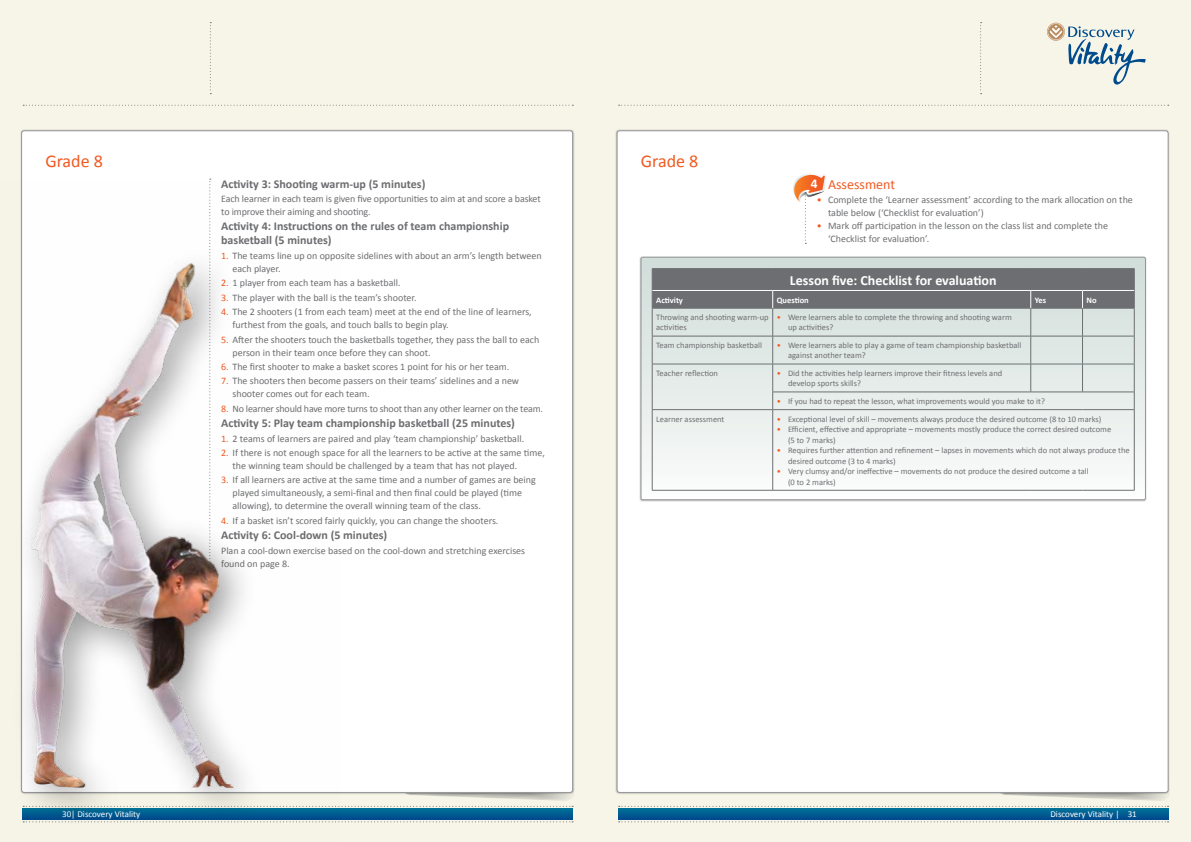
<style>
.page{position:relative;width:1191px;height:842px;background:#fff}
.page>*{position:absolute;margin:0;border:0;box-sizing:border-box;transform-origin:0 0}
.t1{font:18px "Calibri";color:#f15a22}
.t2{font:700 14px "Calibri";color:#fff}
.t3{font:14px "Calibri";color:#f15a22}
.t4{font:700 13.4px "Calibri";color:#fff}
.t5{font:700 12px/14px "Calibri";color:#6d6e71}
.t6{font:10px/13px "Calibri";color:#6d6e71}
.t7{font:10px "Calibri";letter-spacing:-.02em;color:#6d6e71}
.t8{font:9px "Calibri";color:#fff}
.t9{font:8.5px/10.2px "Calibri";color:#6d6e71}
.t10{font:700 8.5px "Calibri";color:#fff}
.s1{color:#f15a22}
</style>
<div class="page">
<div style="left:0;top:0;width:595px;height:842px;background:#f7f5e8"></div>
<svg style="left:341px;top:821px;width:232px;height:1px"></svg>
<svg style="left:341px;top:806px;width:232px;height:1px"></svg>
<svg style="left:341px;top:808px;width:232px;height:11px;background:#005f92"></svg>
<div style="left:595px;top:0;width:596px;height:842px;background:#f7f5e8"></div>
<svg style="left:618px;top:821px;width:550px;height:1px"></svg>
<svg style="left:618px;top:806px;width:550px;height:1px"></svg>
<svg style="left:618px;top:808px;width:550px;height:11px;background:#005f92"></svg>
<svg style="left:618px;top:105px;width:550px;height:1px"></svg>
<svg style="left:23px;top:105px;width:550px;height:1px"></svg>
<svg style="left:980px;top:22px;width:1px;height:72px"></svg>
<svg style="left:210px;top:22px;width:1px;height:72px"></svg>
<svg style="left:1047px;top:23px;width:98px;height:62px"></svg>
<div style="left:22px;top:131px;width:550px;height:661px;background:#fff;border-radius:3px"></div>
<div style="left:617px;top:131px;width:551px;height:661px;background:#fff;border-radius:3px"></div>
<svg style="left:793px;top:173px;width:33px;height:71px"></svg>
<svg style="left:641px;top:257px;width:504px;height:243px"></svg>
<div style="left:641px;top:257px;width:504px;height:243px;border:1px solid #95979a;border-radius:2px"></div>
<hr style="left:652px;top:268px;width:120px;height:1px;background:#6d6e71">
<hr style="left:772px;top:268px;width:258px;height:1px;background:#6d6e71">
<hr style="left:1030px;top:268px;width:52px;height:1px;background:#6d6e71">
<hr style="left:1082px;top:268px;width:52px;height:1px;background:#6d6e71">
<hr style="left:652px;top:409px;width:120px;height:1px;background:#6d6e71">
<hr style="left:652px;top:410px;width:1px;height:80px;background:#6d6e71">
<hr style="left:772px;top:409px;width:258px;height:1px;background:#6d6e71">
<hr style="left:772px;top:410px;width:1px;height:80px;background:#6d6e71">
<hr style="left:1030px;top:409px;width:52px;height:1px;background:#6d6e71">
<hr style="left:1082px;top:409px;width:52px;height:1px;background:#6d6e71">
<hr style="left:1134px;top:410px;width:1px;height:80px;background:#6d6e71">
<hr style="left:652px;top:490px;width:120px;height:1px;background:#6d6e71">
<hr style="left:772px;top:490px;width:258px;height:1px;background:#6d6e71">
<hr style="left:1030px;top:490px;width:52px;height:1px;background:#6d6e71">
<hr style="left:1082px;top:490px;width:52px;height:1px;background:#6d6e71">
<svg style="left:652px;top:269px;width:483px;height:140px;background:#bec4c2"></svg>
<img style="left:20px;top:183px;width:321px;height:640px">
<h1 class="t1" style="left:45px;top:149px;width:59px">Grade 8</h1>
<h1 class="t1" style="left:641px;top:149px;width:59px">Grade 8</h1>
<p class="t5" style="left:221px;top:176px;width:206px">Activity 3: Shooting warm-up (5 minutes)</p>
<p class="t6" style="left:221px;top:192px;width:321px">Each learner in each team is given five opportunities to aim at and score a basket to improve their aiming and shooting.</p>
<p class="t5" style="left:221px;top:219px;width:289px">Activity 4: Instructions on the rules of team championship basketball (5 minutes)</p>
<p class="t6" style="left:232px;top:249px;width:311px;text-indent:-11px"><span class="s1">1.</span> The teams line up on opposite sidelines with about an arm’s length between each player.</p>
<p class="t6" style="left:221px;top:276px;width:181px"><span class="s1">2.</span> 1 player from each team has a basketball.</p>
<p class="t6" style="left:221px;top:290px;width:197px"><span class="s1">3.</span> The player with the ball is the team’s shooter.</p>
<p class="t6" style="left:232px;top:305px;width:301px;text-indent:-11px"><span class="s1">4.</span> The 2 shooters (1 from each team) meet at the end of the line of learners, furthest from the goals, and touch balls to begin play.</p>
<p class="t6" style="left:232px;top:332px;width:308px;text-indent:-11px"><span class="s1">5.</span> After the shooters touch the basketballs together, they pass the ball to each person in their team once before they can shoot.</p>
<p class="t6" style="left:221px;top:360px;width:290px"><span class="s1">6.</span> The first shooter to make a basket scores 1 point for his or her team.</p>
<p class="t6" style="left:232px;top:374px;width:288px;text-indent:-11px"><span class="s1">7.</span> The shooters then become passers on their teams’ sidelines and a new shooter comes out for each team.</p>
<p class="t7" style="left:221px;top:402px;width:323px"><span class="s1">8.</span> No learner should have more turns to shoot than any other learner on the team.</p>
<p class="t5" style="left:221px;top:416px;width:295px">Activity 5: Play team championship basketball (25 minutes)</p>
<p class="t6" style="left:221px;top:431px;width:304px"><span class="s1">1.</span> 2 teams of learners are paired and play ‘team championship’ basketball.</p>
<p class="t6" style="left:232px;top:446px;width:314px;text-indent:-11px"><span class="s1">2.</span> If there is not enough space for all the learners to be active at the same time, the winning team should be challenged by a team that has not played.</p>
<p class="t6" style="left:232px;top:473px;width:305px;text-indent:-11px"><span class="s1">3.</span> If all learners are active at the same time and a number of games are being played simultaneously, a semi-final and then final could be played (time allowing), to determine the overall winning team of the class.</p>
<p class="t6" style="left:221px;top:514px;width:279px"><span class="s1">4.</span> If a basket isn’t scored fairly quickly, you can change the shooters.</p>
<p class="t5" style="left:221px;top:528px;width:168px">Activity 6: Cool-down (5 minutes)</p>
<p class="t6" style="left:221px;top:543px;width:305px">Plan a cool-down exercise based on the cool-down and stretching exercises found on page 8.</p>
<h3 class="t4" style="left:811px;top:175px;width:8px">4</h3>
<h2 class="t3" style="left:828px;top:176px;width:69px">Assessment</h2>
<p class="t6" style="left:828px;top:192px;width:306px;text-indent:-11px"><span class="s1">•</span> Complete the ‘Learner assessment’ according to the mark allocation on the table below (‘Checklist for evaluation’)</p>
<p class="t6" style="left:828px;top:218px;width:281px;text-indent:-11px"><span class="s1">•</span> Mark off participation in the lesson on the class list and complete the ‘Checklist for evaluation’.</p>
<h2 class="t2" style="left:790px;top:271px;width:208px">Lesson five: Checklist for evaluation</h2>
<p class="t10" style="left:656px;top:294px;width:28px">Activity</p>
<p class="t10" style="left:776px;top:294px;width:34px">Question</p>
<p class="t10" style="left:1034px;top:294px;width:13px">Yes</p>
<p class="t10" style="left:1086px;top:294px;width:12px">No</p>
<p class="t9" style="left:656px;top:312px;width:114px">Throwing and shooting warm-up activities</p>
<p class="t9" style="left:788px;top:312px;width:225px;text-indent:-11px"><span class="s1">•</span> Were learners able to complete the throwing and shooting warm up activities?</p>
<p class="t9" style="left:656px;top:340px;width:107px">Team championship basketball</p>
<p class="t9" style="left:788px;top:340px;width:235px;text-indent:-11px"><span class="s1">•</span> Were learners able to play a game of team championship basketball against another team?</p>
<p class="t9" style="left:656px;top:368px;width:63px">Teacher reflection</p>
<p class="t9" style="left:788px;top:368px;width:216px;text-indent:-11px"><span class="s1">•</span> Did the activities help learners improve their fitness levels and develop sports skills?</p>
<p class="t9" style="left:776px;top:396px;width:270px"><span class="s1">•</span> If you had to repeat the lesson, what improvements would you make to it?</p>
<p class="t9" style="left:656px;top:413px;width:70px">Learner assessment</p>
<p class="t9" style="left:776px;top:413px;width:326px"><span class="s1">•</span> Exceptional level of skill – movements always produce the desired outcome (8 to 10 marks)</p>
<p class="t9" style="left:788px;top:424px;width:325px;text-indent:-11px"><span class="s1">•</span> Efficient, effective and appropriate – movements mostly produce the correct desired outcome (5 to 7 marks)</p>
<p class="t9" style="left:788px;top:445px;width:343px;text-indent:-11px"><span class="s1">•</span> Requires further attention and refinement – lapses in movements which do not always produce the desired outcome (3 to 4 marks)</p>
<p class="t9" style="left:788px;top:466px;width:302px;text-indent:-11px"><span class="s1">•</span> Very clumsy and/or ineffective – movements do not produce the desired outcome a tall (0 to 2 marks)</p>
<p class="t8" style="left:62px;top:808px;width:80px">30| Discovery Vitality</p>
<p class="t8" style="left:1050px;top:808px;width:88px">Discovery Vitality | 31</p>
</div>
